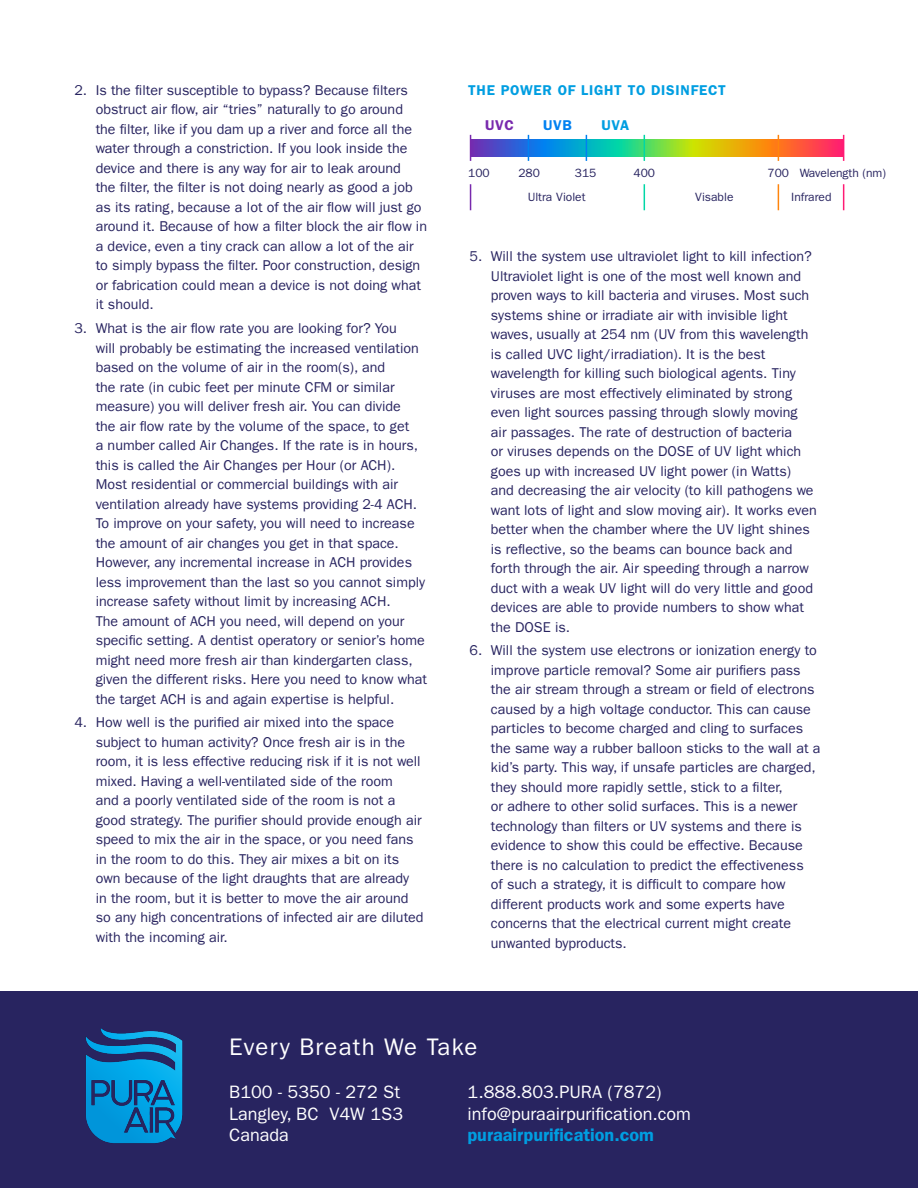
<style>
.page{position:relative;width:918px;height:1188px;background:#fff}
.page>*{position:absolute;margin:0;border:0;box-sizing:border-box;transform-origin:0 0}
.t1{font:24px "ITC Franklin Gothic Std";letter-spacing:.05em;color:#fff}
.t2{font:18px/21.6px "ITC Franklin Gothic Std";color:#fff}
.t3{font:14.25px/19.5px "Franklin Gothic LT";color:#282460}
.t4{font:600 14.25px "ITC Franklin Gothic Std";letter-spacing:.05em;color:#009ee1}
.t5{font:600 14.25px "ITC Franklin Gothic Std";color:#7829ad}
.t6{font:600 14.25px "ITC Franklin Gothic Std";color:#0081f1}
.t7{font:12px "ITC Franklin Gothic Std";color:#282460}
.s1{font-weight:600;color:#009ee1}
</style>
<div class="page">
<svg style="left:471px;top:140px;width:372px;height:16px;background:#819470"></svg>
<div style="left:0;top:992px;width:918px;height:196px;background:#282460"></div>
<img style="left:85px;top:1028px;width:98px;height:116px">
<svg style="left:470px;top:135px;width:1px;height:26px"></svg>
<svg style="left:470px;top:184px;width:1px;height:26px"></svg>
<svg style="left:528px;top:135px;width:1px;height:26px"></svg>
<svg style="left:586px;top:135px;width:1px;height:26px"></svg>
<svg style="left:644px;top:135px;width:1px;height:26px"></svg>
<svg style="left:644px;top:184px;width:1px;height:26px"></svg>
<svg style="left:843px;top:135px;width:1px;height:26px"></svg>
<svg style="left:843px;top:184px;width:1px;height:26px"></svg>
<svg style="left:778px;top:135px;width:1px;height:26px"></svg>
<svg style="left:778px;top:184px;width:1px;height:26px"></svg>
<p class="t3" style="left:96px;top:80px;width:333px;text-indent:-21px">2. Is the filter susceptible to bypass? Because filters obstruct air flow, air “tries” naturally to go around<br>the filter, like if you dam up a river and force all the water through a constriction. If you look inside the device and there is any way for air to leak around<br>the filter, the filter is not doing nearly as good a job as its rating, because a lot of the air flow will just go around it. Because of how a filter block the air flow in a device, even a tiny crack can allow a lot of the air to simply bypass the filter. Poor construction, design or fabrication could mean a device is not doing what it should.</p>
<p class="t3" style="left:96px;top:319px;width:333px;text-indent:-21px">3. What is the air flow rate you are looking for? You<br>will probably be estimating the increased ventilation based on the volume of air in the room(s), and<br>the rate (in cubic feet per minute CFM or similar measure) you will deliver fresh air. You can divide<br>the air flow rate by the volume of the space, to get<br>a number called Air Changes. If the rate is in hours, this is called the Air Changes per Hour (or ACH).<br>Most residential or commercial buildings with air ventilation already have systems providing 2-4 ACH.<br>To improve on your safety, you will need to increase the amount of air changes you get in that space.<br>However, any incremental increase in ACH provides less improvement than the last so you cannot simply increase safety without limit by increasing ACH.<br>The amount of ACH you need, will depend on your specific setting. A dentist operatory or senior’s home might need more fresh air than kindergarten class, given the different risks. Here you need to know what the target ACH is and again expertise is helpful.</p>
<p class="t3" style="left:96px;top:713px;width:329px;text-indent:-21px">4. How well is the purified air mixed into the space subject to human activity? Once fresh air is in the room, it is less effective reducing risk if it is not well mixed. Having a well-ventilated side of the room<br>and a poorly ventilated side of the room is not a good strategy. The purifier should provide enough air speed to mix the air in the space, or you need fans in the room to do this. They air mixes a bit on its own because of the light draughts that are already in the room, but it is better to move the air around so any high concentrations of infected air are diluted with the incoming air.</p>
<p class="t4" style="left:468px;top:82px;width:259px">THE POWER OF LIGHT TO DISINFECT</p>
<p class="t5" style="left:485px;top:117px;width:30px">UVC</p>
<p class="t6" style="left:543px;top:117px;width:30px">UVB</p>
<p class="t4" style="left:601px;top:117px;width:29px">UVA</p>
<p class="t7" style="left:468px;top:166px;width:23px">100</p>
<p class="t7" style="left:528px;top:190px;width:59px">Ultra Violet</p>
<p class="t7" style="left:695px;top:190px;width:40px">Visable</p>
<p class="t7" style="left:791px;top:190px;width:42px">Infrared</p>
<p class="t7" style="left:518px;top:166px;width:23px">280</p>
<p class="t7" style="left:575px;top:166px;width:23px">315</p>
<p class="t7" style="left:634px;top:166px;width:23px">400</p>
<p class="t7" style="left:768px;top:166px;width:23px">700</p>
<p class="t7" style="left:800px;top:166px;width:88px">Wavelength (nm)</p>
<p class="t3" style="left:491px;top:247px;width:327px;text-indent:-21px">5. Will the system use ultraviolet light to kill infection?<br>Ultraviolet light is one of the most well known and proven ways to kill bacteria and viruses. Most such systems shine or irradiate air with invisible light waves, usually at 254 nm (UV from this wavelength is called UVC light/irradiation). It is the best wavelength for killing such biological agents. Tiny viruses are most effectively eliminated by strong even light sources passing through slowly moving air passages. The rate of destruction of bacteria<br>or viruses depends on the DOSE of UV light which goes up with increased UV light power (in Watts) and decreasing the air velocity (to kill pathogens we want lots of light and slow moving air). It works even better when the chamber where the UV light shines is reflective, so the beams can bounce back and forth through the air. Air speeding through a narrow duct with a weak UV light will do very little and good devices are able to provide numbers to show what the DOSE is.</p>
<p class="t3" style="left:491px;top:641px;width:331px;text-indent:-21px">6. Will the system use electrons or ionization energy to improve particle removal? Some air purifiers pass the air stream through a stream or field of electrons caused by a high voltage conductor. This can cause particles to become charged and cling to surfaces the same way a rubber balloon sticks to the wall at a kid’s party. This way, if unsafe particles are charged, they should more rapidly settle, stick to a filter,<br>or adhere to other solid surfaces. This is a newer technology than filters or UV systems and there is evidence to show this could be effective. Because there is no calculation to predict the effectiveness<br>of such a strategy, it is difficult to compare how different products work and some experts have concerns that the electrical current might create unwanted byproducts.</p>
<p class="t1" style="left:229px;top:1033px;width:250px">Every Breath We Take</p>
<p class="t2" style="left:468px;top:1082px;width:225px">1.888.803.PURA (7872) info@puraairpurification.com <span class="s1">puraairpurification.com</span></p>
<p class="t2" style="left:229px;top:1082px;width:173px">B100 - 5350 - 272 St</p>
<p class="t2" style="left:229px;top:1103px;width:175px">Langley, BC V4W 1S3<br>Canada</p>
</div>
